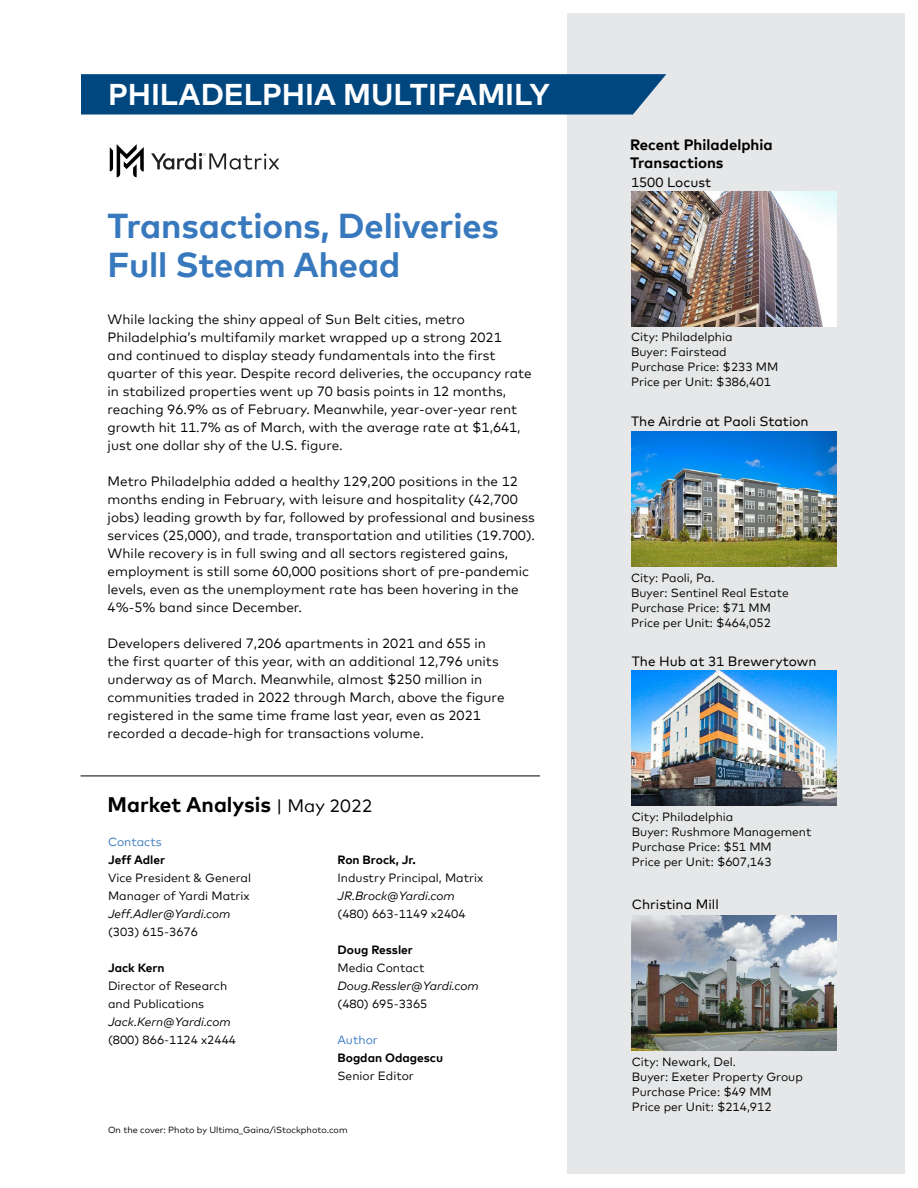
<style>
.page{position:relative;width:918px;height:1188px;background:#fff}
.page>*{position:absolute;margin:0;border:0;box-sizing:border-box;transform-origin:0 0}
.t1{font:700 34.5px/39px "Mark Offc Pro";letter-spacing:-.005em;color:#3879be}
.t2{font:700 30px "Mark Offc Pro";color:#fff}
.t3{font:700 21px "Mark Offc Pro";color:#000}
.t4{font:700 15px/18px "Mark Offc Pro";color:#000}
.t5{font:13.5px/18px "Mark Offc Pro";color:#000}
.t6{font:13.5px "Mark Offc Pro";color:#000}
.t7{font:12px/15px "Mark Offc Pro";color:#000}
.t8{font:italic 12px "Mark Offc Pro";color:#000}
.t9{font:700 12px "Mark Offc Pro";color:#000}
.t10{font:12px "Mark Offc Pro";color:#3879be}
.t11{font:9px "Mark Offc Pro";color:#000}
.s1{font-weight:400;font-size:18px}
</style>
<div class="page">
<svg style="left:151px;top:153px;width:128px;height:17px"></svg>
<svg style="left:110px;top:144px;width:34px;height:33px"></svg>
<div style="left:567px;top:14px;width:337px;height:1160px;background:#e6e7e8"></div>
<img style="left:632px;top:670px;width:205px;height:135px">
<img style="left:632px;top:915px;width:205px;height:135px">
<img style="left:631px;top:191px;width:205px;height:135px">
<img style="left:631px;top:432px;width:205px;height:135px">
<hr style="left:81px;top:776px;width:459px;height:1px;background:#000">
<svg style="left:81px;top:74px;width:585px;height:41px;background:#094c83"></svg>
<h2 class="t2" style="left:108px;top:71px;width:443px">PHILADELPHIA MULTIFAMILY</h2>
<h1 class="t1" style="left:108px;top:203px;width:393px">Transactions, Deliveries<br>Full Steam Ahead</h1>
<p class="t5" style="left:108px;top:309px;width:426px">While lacking the shiny appeal of Sun Belt cities, metro Philadelphia’s multifamily market wrapped up a strong 2021<br>and continued to display steady fundamentals into the first quarter of this year. Despite record deliveries, the occupancy rate in stabilized properties went up 70 basis points in 12 months, reaching 96.9% as of February. Meanwhile, year-over-year rent growth hit 11.7% as of March, with the average rate at $1,641, just one dollar shy of the U.S. figure.</p>
<p class="t5" style="left:108px;top:471px;width:429px">Metro Philadelphia added a healthy 129,200 positions in the 12 months ending in February, with leisure and hospitality (42,700 jobs) leading growth by far, followed by professional and business services (25,000), and trade, transportation and utilities (19.700).<br>While recovery is in full swing and all sectors registered gains, employment is still some 60,000 positions short of pre-pandemic levels, even as the unemployment rate has been hovering in the 4%-5% band since December.</p>
<p class="t5" style="left:108px;top:633px;width:398px">Developers delivered 7,206 apartments in 2021 and 655 in the first quarter of this year, with an additional 12,796 units underway as of March. Meanwhile, almost $250 million in communities traded in 2022 through March, above the figure registered in the same time frame last year, even as 2021 recorded a decade-high for transactions volume.</p>
<h3 class="t3" style="left:108px;top:788px;width:267px">Market Analysis <span class="s1">| May 2022</span></h3>
<p class="t10" style="left:108px;top:833px;width:55px">Contacts</p>
<p class="t9" style="left:108px;top:851px;width:59px">Jeff Adler</p>
<p class="t7" style="left:108px;top:868px;width:145px;line-height:18px">Vice President &amp; General<br>Manager of Yardi Matrix</p>
<p class="t8" style="left:108px;top:905px;width:124px">Jeff.Adler@Yardi.com</p>
<p class="t7" style="left:108px;top:923px;width:92px">(303) 615-3676</p>
<p class="t9" style="left:108px;top:959px;width:58px">Jack Kern</p>
<p class="t7" style="left:108px;top:976px;width:121px;line-height:18px">Director of Research and Publications</p>
<p class="t8" style="left:108px;top:1013px;width:124px">Jack.Kern@Yardi.com</p>
<p class="t7" style="left:108px;top:1031px;width:130px">(800) 866-1124 x2444</p>
<p class="t9" style="left:338px;top:851px;width:80px">Ron Brock, Jr.</p>
<p class="t7" style="left:338px;top:869px;width:147px">Industry Principal, Matrix</p>
<p class="t8" style="left:338px;top:887px;width:119px">JR.Brock@Yardi.com</p>
<p class="t7" style="left:338px;top:905px;width:130px">(480) 663-1149 x2404</p>
<p class="t9" style="left:338px;top:941px;width:77px">Doug Ressler</p>
<p class="t7" style="left:338px;top:959px;width:89px">Media Contact</p>
<p class="t8" style="left:338px;top:977px;width:143px">Doug.Ressler@Yardi.com</p>
<p class="t7" style="left:338px;top:995px;width:92px">(480) 695-3365</p>
<p class="t10" style="left:338px;top:1031px;width:42px">Author</p>
<p class="t9" style="left:338px;top:1049px;width:107px">Bogdan Odagescu</p>
<p class="t7" style="left:338px;top:1067px;width:78px">Senior Editor</p>
<p class="t11" style="left:108px;top:1123px;width:241px">On the cover: Photo by Ultima_Gaina/iStockphoto.com</p>
<p class="t4" style="left:630px;top:135px;width:144px">Recent Philadelphia<br>Transactions</p>
<p class="t6" style="left:631px;top:172px;width:82px">1500 Locust</p>
<p class="t7" style="left:631px;top:328px;width:149px">City: Philadelphia<br>Buyer: Fairstead<br>Purchase Price: $233 MM<br>Price per Unit: $386,401</p>
<p class="t6" style="left:631px;top:411px;width:179px">The Airdrie at Paoli Station</p>
<p class="t7" style="left:631px;top:570px;width:159px">City: Paoli, Pa.<br>Buyer: Sentinel Real Estate<br>Purchase Price: $71 MM<br>Price per Unit: $464,052</p>
<p class="t6" style="left:632px;top:651px;width:186px">The Hub at 31 Brewerytown</p>
<p class="t7" style="left:632px;top:808px;width:181px">City: Philadelphia<br>Buyer: Rushmore Management<br>Purchase Price: $51 MM<br>Price per Unit: $607,143</p>
<p class="t6" style="left:632px;top:894px;width:89px">Christina Mill</p>
<p class="t7" style="left:632px;top:1053px;width:173px">City: Newark, Del.<br>Buyer: Exeter Property Group<br>Purchase Price: $49 MM<br>Price per Unit: $214,912</p>
</div>
